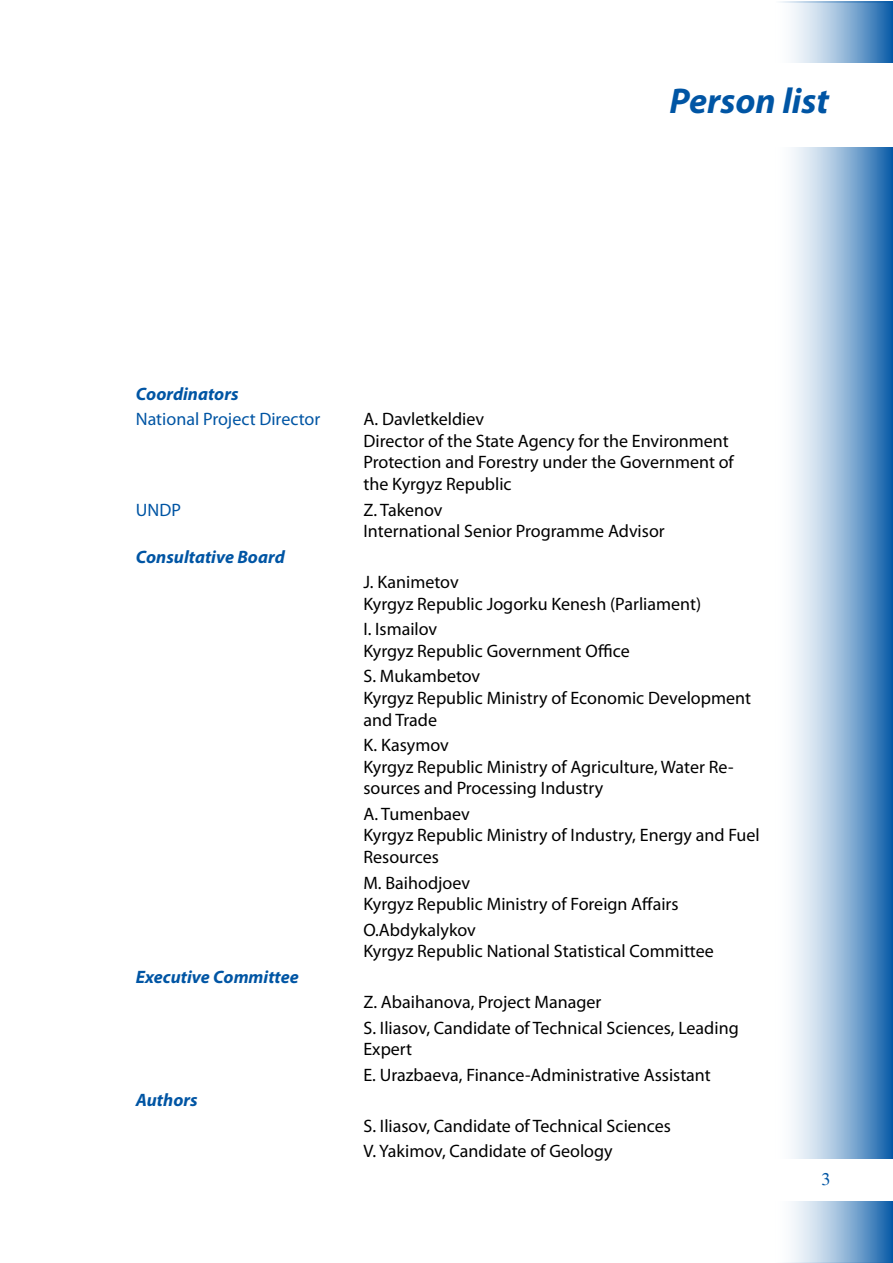
<style>
.page{position:relative;width:893px;height:1263px;background:#fff}
.page>*{position:absolute;margin:0;border:0;box-sizing:border-box;transform-origin:0 0}
.t1{font:italic 700 36px "Myriad Pro";color:#0055a4}
.t2{font:18px/21.6px "Myriad Pro";color:#000}
.t3{font:italic 700 18px "Myriad Pro";color:#0055a4}
.t4{font:18px "Myriad Pro";color:#0055a4}
.t5{font:18px "Times";color:#0055a4}
</style>
<div class="page">
<svg style="left:780px;top:1px;width:113px;height:1262px"></svg>
<div style="left:723px;top:1159px;width:170px;height:41px;background:#fff"></div>
<div style="left:1px;top:63px;width:892px;height:83px;background:#fff"></div>
<h1 class="t1" style="left:669px;top:78px;width:161px">Person list</h1>
<p class="t3" style="left:136px;top:382px;width:104px">Coordinators</p>
<p class="t4" style="left:136px;top:408px;width:186px">National Project Director</p>
<p class="t2" style="left:363px;top:408px;width:372px">A. Davletkeldiev<br>Director of the State Agency for the Environment Protection and Forestry under the Government of the Kyrgyz Republic</p>
<p class="t4" style="left:136px;top:498px;width:47px">UNDP</p>
<p class="t2" style="left:363px;top:498px;width:303px">Z. Takenov<br>International Senior Programme Advisor</p>
<p class="t3" style="left:136px;top:545px;width:150px">Consultative Board</p>
<p class="t2" style="left:363px;top:571px;width:339px">J. Kanimetov<br>Kyrgyz Republic Jogorku Kenesh (Parliament)</p>
<p class="t2" style="left:363px;top:618px;width:268px">I. Ismailov<br>Kyrgyz Republic Government Office</p>
<p class="t2" style="left:363px;top:665px;width:389px">S. Mukambetov<br>Kyrgyz Republic Ministry of Economic Development and Trade</p>
<p class="t2" style="left:363px;top:734px;width:372px">K. Kasymov<br>Kyrgyz Republic Ministry of Agriculture, Water Re&shy;sources and Processing Industry</p>
<p class="t2" style="left:363px;top:803px;width:398px">A. Tumenbaev<br>Kyrgyz Republic Ministry of Industry, Energy and Fuel<br>Resources</p>
<p class="t2" style="left:363px;top:871px;width:317px">M. Baihodjoev<br>Kyrgyz Republic Ministry of Foreign Affairs</p>
<p class="t2" style="left:363px;top:918px;width:352px">O.Abdykalykov<br>Kyrgyz Republic National Statistical Committee</p>
<p class="t3" style="left:136px;top:965px;width:165px">Executive Committee</p>
<p class="t2" style="left:363px;top:989px;width:377px;line-height:25.5px">Z. Abaihanova, Project Manager<br>S. Iliasov, Candidate of Technical Sciences, Leading</p>
<p class="t2" style="left:363px;top:1036px;width:349px;line-height:25.5px">Expert<br>E. Urazbaeva, Finance-Administrative Assistant</p>
<p class="t3" style="left:136px;top:1089px;width:63px">Authors</p>
<p class="t2" style="left:363px;top:1113px;width:309px;line-height:25.5px">S. Iliasov, Candidate of Technical Sciences<br>V. Yakimov, Candidate of Geology</p>
<p class="t5" style="left:822px;top:1168px;width:10px">3</p>
</div>
